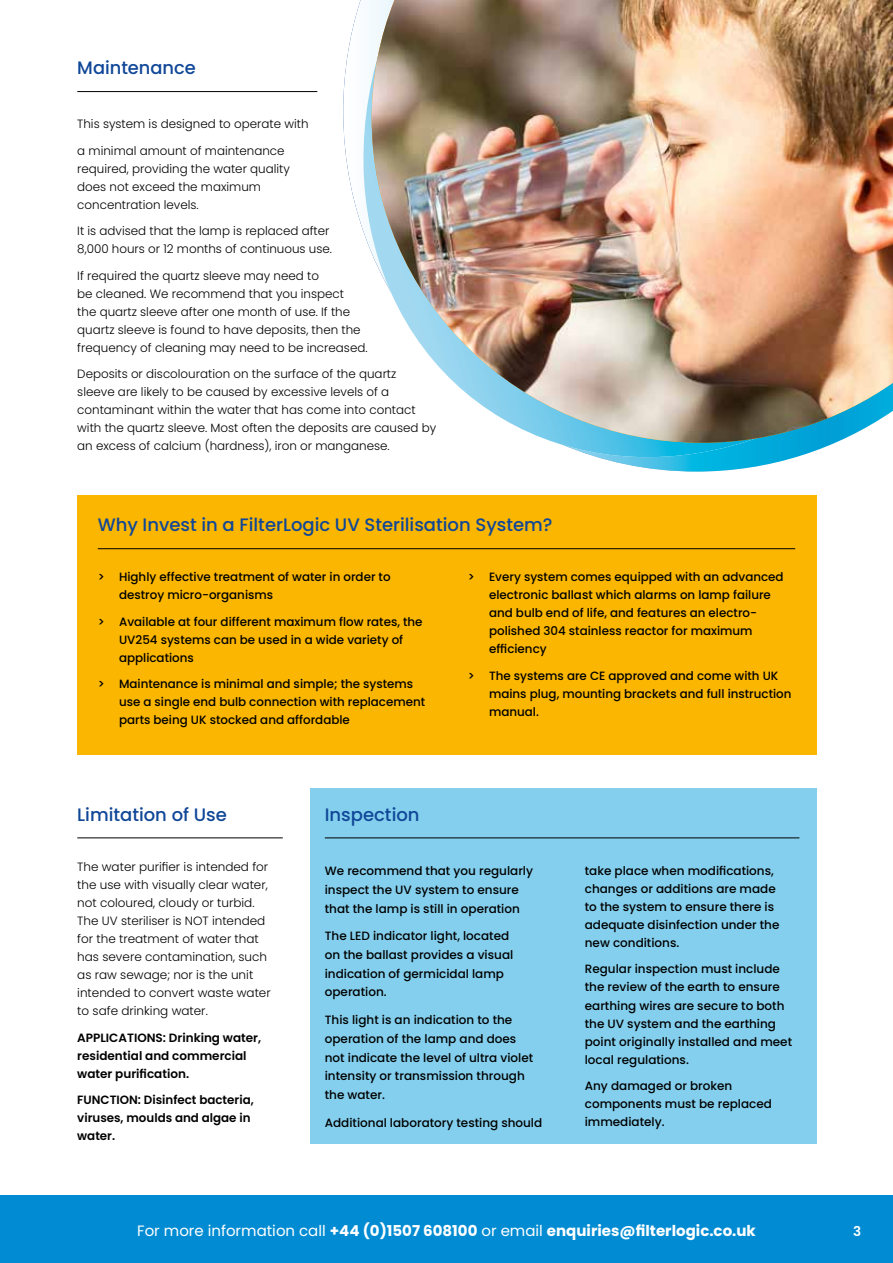
<style>
.page{position:relative;width:893px;height:1263px;background:#fff}
.page>*{position:absolute;margin:0;border:0;box-sizing:border-box;transform-origin:0 0}
.t1{font:500 18px "Poppins";color:#104798}
.t2{font:700 15px "Poppins";color:#fff}
.t3{font:600 13.5px "Poppins";color:#fff}
.t4{font:500 12px/18px "Poppins";color:#000}
.t5{font:300 12px/18px "Poppins";color:#000}
.t6{font:600 12px/18px "Poppins";color:#000}
.s1{font-weight:400}
</style>
<div class="page">
<div style="left:0;top:1195px;width:893px;height:68px;background:#008bd2"></div>
<div style="left:310px;top:789px;width:506px;height:355px;background:#84cfed"></div>
<hr style="left:77px;top:91px;width:240px;height:1px;background:#000">
<svg style="left:352px;top:0;width:483px;height:507px"></svg>
<img style="left:372px;top:0;width:521px;height:443px">
<hr style="left:325px;top:837px;width:474px;height:1px;background:#000">
<hr style="left:77px;top:837px;width:206px;height:1px;background:#000">
<div style="left:77px;top:495px;width:739px;height:260px;background:#fab600"></div>
<hr style="left:98px;top:548px;width:697px;height:1px;background:#000">
<h1 class="t1" style="left:77px;top:57px;width:120px">Maintenance</h1>
<p class="t5" style="left:77px;top:115px;width:233px">This system is designed to operate with</p>
<p class="t5" style="left:77px;top:142px;width:214px">a minimal amount of maintenance required, providing the water quality does not exceed the maximum concentration levels.</p>
<p class="t5" style="left:77px;top:222px;width:256px">It is advised that the lamp is replaced after<br>8,000 hours or 12 months of continuous use.</p>
<p class="t5" style="left:77px;top:267px;width:292px">If required the quartz sleeve may need to<br>be cleaned. We recommend that you inspect<br>the quartz sleeve after one month of use. If the quartz sleeve is found to have deposits, then the frequency of cleaning may need to be increased.</p>
<p class="t5" style="left:77px;top:365px;width:361px">Deposits or discolouration on the surface of the quartz sleeve are likely to be caused by excessive levels of a contaminant within the water that has come into contact with the quartz sleeve. Most often the deposits are caused by an excess of calcium (hardness), iron or manganese.</p>
<h1 class="t1" style="left:98px;top:515px;width:456px">Why Invest in a FilterLogic UV Sterilisation System?</h1>
<p class="t4" style="left:119px;top:568px;width:273px;text-indent:-21px">&gt; Highly effective treatment of water in order to destroy micro-organisms</p>
<p class="t4" style="left:119px;top:613px;width:305px;text-indent:-21px">&gt; Available at four different maximum flow rates, the<br>UV254 systems can be used in a wide variety of applications</p>
<p class="t4" style="left:119px;top:675px;width:308px;text-indent:-21px">&gt; Maintenance is minimal and simple; the systems use a single end bulb connection with replacement parts being UK stocked and affordable</p>
<p class="t4" style="left:489px;top:568px;width:296px;text-indent:-21px">&gt; Every system comes equipped with an advanced electronic ballast which alarms on lamp failure and bulb end of life, and features an electro&shy;polished 304 stainless reactor for maximum efficiency</p>
<p class="t4" style="left:489px;top:667px;width:304px;text-indent:-21px">&gt; The systems are CE approved and come with UK mains plug, mounting brackets and full instruction manual.</p>
<h1 class="t1" style="left:77px;top:804px;width:151px">Limitation of Use</h1>
<p class="t5" style="left:77px;top:858px;width:195px">The water purifier is intended for the use with visually clear water, not coloured, cloudy or turbid.<br>The UV steriliser is NOT intended for the treatment of water that has severe contamination, such as raw sewage; nor is the unit intended to convert waste water to safe drinking water.</p>
<p class="t6" style="left:77px;top:1028px;width:185px">APPLICATIONS: Drinking water, residential and commercial water purification.</p>
<p class="t6" style="left:77px;top:1091px;width:178px">FUNCTION: Disinfect bacteria, viruses, moulds and algae in water.</p>
<h1 class="t1" style="left:325px;top:804px;width:96px">Inspection</h1>
<p class="t4" style="left:325px;top:861px;width:210px;line-height:18.9px">We recommend that you regularly inspect the UV system to ensure that the lamp is still in operation</p>
<p class="t4" style="left:325px;top:926px;width:190px;line-height:18.9px">The LED indicator light, located on the ballast provides a visual indication of germicidal lamp operation.</p>
<p class="t4" style="left:325px;top:1010px;width:210px;line-height:18.9px">This light is an indication to the operation of the lamp and does not indicate the level of ultra violet intensity or transmission through the water.</p>
<p class="t4" style="left:325px;top:1113px;width:219px">Additional laboratory testing should</p>
<p class="t4" style="left:585px;top:861px;width:196px">take place when modifications, changes or additions are made to the system to ensure there is adequate disinfection under the new conditions.</p>
<p class="t4" style="left:585px;top:960px;width:209px">Regular inspection must include the review of the earth to ensure earthing wires are secure to both the UV system and the earthing point originally installed and meet local regulations.</p>
<p class="t4" style="left:585px;top:1077px;width:189px">Any damaged or broken components must be replaced immediately.</p>
<p class="t2" style="left:137px;top:1222px;width:620px"><span class="s1">For more information call</span> +44 (0)1507 608100 <span class="s1">or email</span> enquiries@filterlogic.co.uk</p>
<p class="t3" style="left:853px;top:1223px;width:10px">3</p>
</div>
